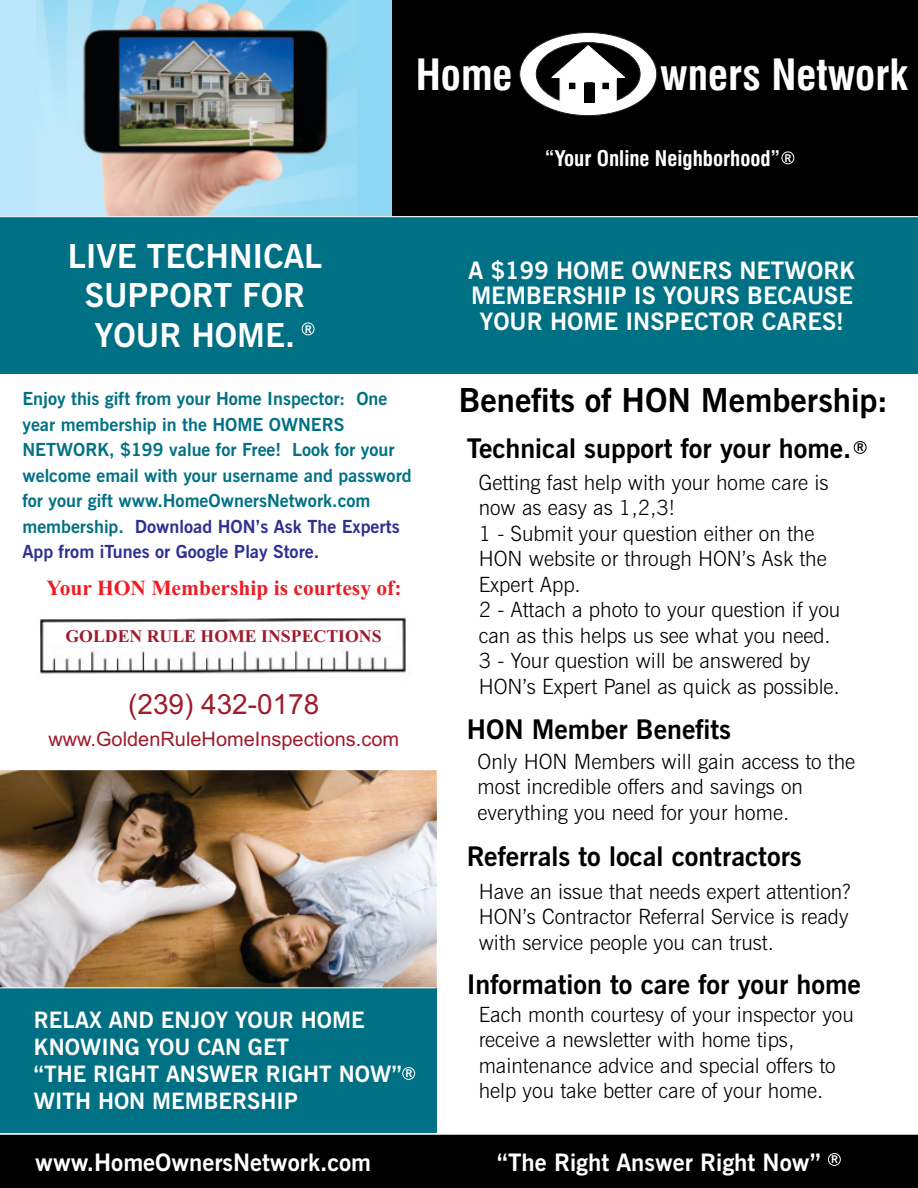
<style>
.page{position:relative;width:918px;height:1188px;background:#fff}
.page>*{position:absolute;margin:0;border:0;box-sizing:border-box;transform-origin:0 0}
.t1{font:700 condensed 42px "Swiss 721 BT";color:#fff}
.t2{font:700 33px/39.6px "News Gothic BT";color:#fff;text-align:center}
.t3{font:700 33px "News Gothic BT";color:#000}
.t4{font:27.9px "Arial";color:#9e1b2c}
.t5{font:700 27px "News Gothic BT";color:#000}
.t6{font:700 24px/25.5px "News Gothic BT";color:#fff;text-align:center}
.t7{font:700 22.5px/27px "News Gothic BT";color:#fff}
.t8{font:700 21.45px "Times New Roman";color:#ed1c24}
.t9{font:300 21px/25.5px "News Gothic BT";color:#000}
.t10{font:700 condensed 21px "Swiss 721 BT";color:#fff}
.t11{font:19.95px "Arial";color:#9e1b2c}
.t12{font:700 18px/25.5px "News Gothic BT";color:#007184}
.t13{font:700 17.7px "Times New Roman";color:#9e1b2c}
.t14{font:700 10.65px "News Gothic BT";color:#fff}
.t15{font:700 10.65px "News Gothic BT";color:#000}
.s1{color:#2e3092}
</style>
<div class="page">
<div style="left:0;top:0;width:99px;height:216px;background:#bce6fb"></div>
<div style="left:316px;top:0;width:80px;height:216px;background:#8ed8f5"></div>
<img style="left:37px;top:0;width:319px;height:216px">
<div style="left:0;top:217px;width:918px;height:157px;background:#007184"></div>
<img style="left:0;top:771px;width:436px;height:216px">
<div style="left:392px;top:0;width:526px;height:216px;background:#000"></div>
<div style="left:0;top:1134px;width:918px;height:54px;background:#000"></div>
<div style="left:0;top:988px;width:436px;height:145px;background:#007184"></div>
<hr style="left:0;top:1133px;width:918px;height:2px;background:#fff">
<div style="left:402px;top:1067px;width:13px;height:13px;border:1px solid #fff;border-radius:50%"></div>
<div style="left:828px;top:1153px;width:13px;height:13px;border:1px solid #fff;border-radius:50%"></div>
<div style="left:302px;top:323px;width:12px;height:12px;border:1px solid #fff;border-radius:50%"></div>
<div style="left:854px;top:441px;width:12px;height:13px;border:1px solid #000;border-radius:50%"></div>
<div style="left:782px;top:152px;width:12px;height:12px;border:1px solid #fff;border-radius:50%"></div>
<div style="left:519px;top:32px;width:138px;height:84px;background:#fff;border:1px solid #231f20;border-radius:50%"></div>
<div style="left:536px;top:42px;width:104px;height:64px;background:#000;border:1px solid #231f20;border-radius:50%"></div>
<svg style="left:550px;top:45px;width:77px;height:63px"></svg>
<img style="left:40px;top:617px;width:366px;height:57px">
<svg style="left:45px;top:623px;width:352px;height:23px"></svg>
<h1 class="t1" style="left:416px;top:58px;width:98px">Home</h1>
<h1 class="t1" style="left:660px;top:58px;width:249px">wners Network</h1>
<h2 class="t2" style="left:68px;top:239px;width:256px">LIVE TECHNICAL<br>SUPPORT FOR<br>YOUR HOME.</h2>
<p class="t14" style="left:305px;top:325px;width:9px">R</p>
<p class="t10" style="left:545px;top:150px;width:248px">“Your Online Neighborhood” <sup>R</sup></p>
<p class="t6" style="left:469px;top:260px;width:388px">A $199 HOME OWNERS NETWORK<br>MEMBERSHIP IS YOURS BECAUSE<br>YOUR HOME INSPECTOR CARES!</p>
<p class="t12" style="left:22px;top:388px;width:391px">Enjoy this gift from your Home Inspector: One year membership in the HOME OWNERS NETWORK, $199 value for Free! Look for your welcome email with your username and password for your gift www.HomeOwnersNetwork.com membership. <span class="s1">Download HON’s Ask The Experts App from iTunes or Google Play Store.</span></p>
<h2 class="t3" style="left:459px;top:387px;width:431px">Benefits of HON Membership:</h2>
<p class="t5" style="left:467px;top:438px;width:386px">Technical support for your home.</p>
<p class="t15" style="left:857px;top:443px;width:9px">R</p>
<p class="t9" style="left:479px;top:472px;width:363px">Getting fast help with your home care is now as easy as 1,2,3!<br>1 - Submit your question either on the<br>HON website or through HON’s Ask the<br>Expert App.<br>2 - Attach a photo to your question if you can as this helps us see what you need.<br>3 - Your question will be answered by<br>HON’s Expert Panel as quick as possible.</p>
<p class="t8" style="left:47px;top:581px;width:356px">Your HON Membership is courtesy of:</p>
<p class="t13" style="left:65px;top:630px;width:318px">GOLDEN RULE HOME INSPECTIONS</p>
<h3 class="t4" style="left:128px;top:694px;width:193px">(239) 432-0178</h3>
<p class="t11" style="left:48px;top:731px;width:352px">www.GoldenRuleHomeInspections.com</p>
<p class="t5" style="left:467px;top:718px;width:266px">HON Member Benefits</p>
<p class="t9" style="left:478px;top:751px;width:379px">Only HON Members will gain access to the most incredible offers and savings on everything you need for your home.</p>
<p class="t5" style="left:467px;top:846px;width:337px">Referrals to local contractors</p>
<p class="t9" style="left:479px;top:881px;width:373px;text-align:justify">Have an issue that needs expert attention?<br>HON’s Contractor Referral Service is ready with service people you can trust.</p>
<p class="t7" style="left:34px;top:1009px;width:369px">RELAX AND ENJOY YOUR HOME<br>KNOWING YOU CAN GET<br>“THE RIGHT ANSWER RIGHT NOW”<br>WITH HON MEMBERSHIP</p>
<p class="t14" style="left:405px;top:1069px;width:9px">R</p>
<p class="t6" style="left:35px;top:1152px;width:337px">www.HomeOwnersNetwork.com</p>
<p class="t5" style="left:467px;top:973px;width:396px">Information to care for your home</p>
<p class="t9" style="left:479px;top:1004px;width:377px">Each month courtesy of your inspector you receive a newsletter with home tips, maintenance advice and special offers to help you take better care of your home.</p>
<p class="t6" style="left:497px;top:1152px;width:325px">“The Right Answer Right Now”</p>
<p class="t14" style="left:831px;top:1155px;width:9px">R</p>
</div>
